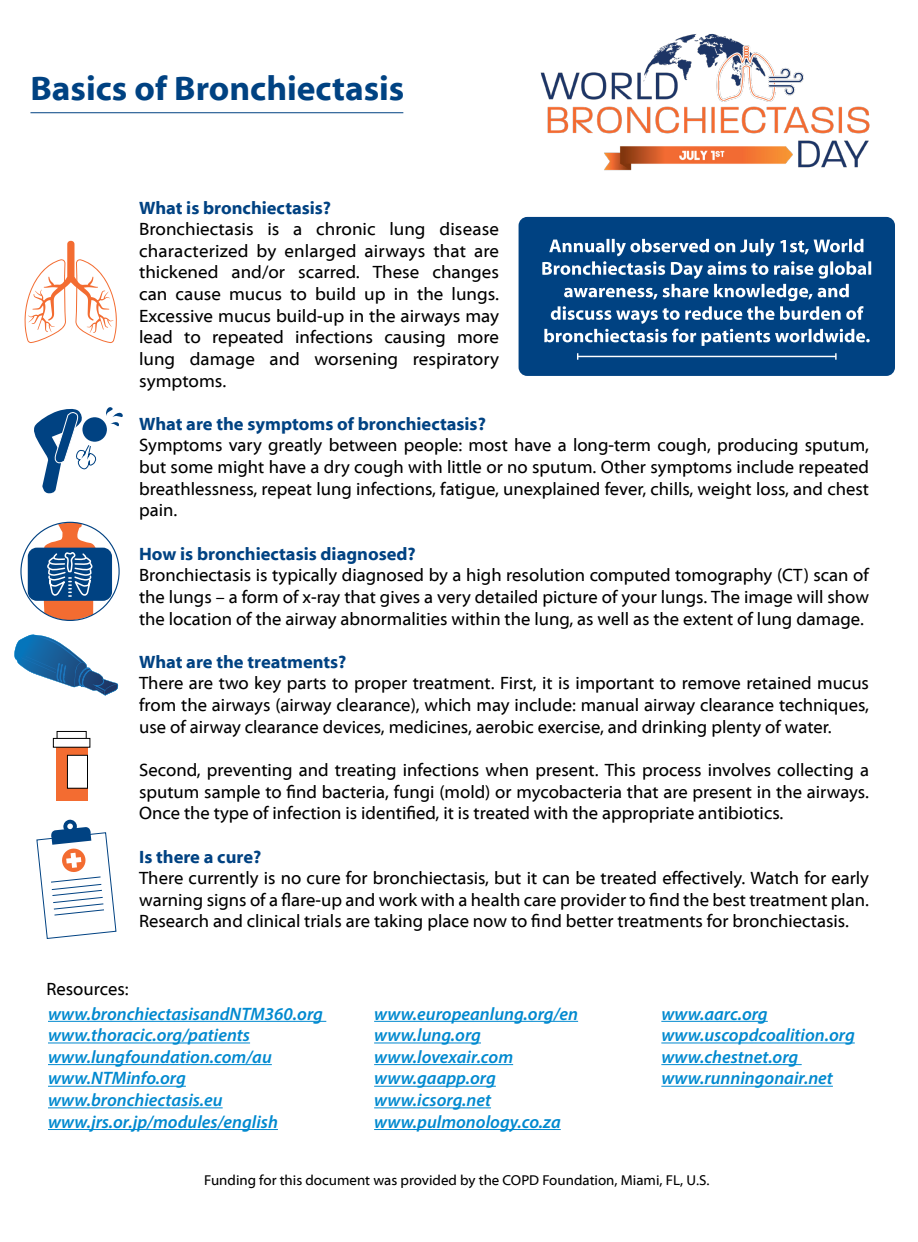
<style>
.page{position:relative;width:918px;height:1242px;background:#fff}
.page>*{position:absolute;margin:0;border:0;box-sizing:border-box;transform-origin:0 0}
.t1{font:700 34.65px "Myriad Web Pro";color:#004282}
.t2{font:18px/21.6px "Myriad Web Pro";color:#000;text-align:justify}
.t3{font:italic 600 18px/21.6px "Myriad Pro";color:#0089cf}
.t4{font:700 18px "Myriad Web Pro";color:#004282}
.t5{font:14.4px "Myriad Web Pro";color:#000}
</style>
<div class="page">
<svg style="left:24px;top:241px;width:93px;height:102px"></svg>
<div style="left:82px;top:417px;width:25px;height:25px;background:#004282;border-radius:50%"></div>
<svg style="left:105px;top:407px;width:18px;height:20px"></svg>
<svg style="left:34px;top:408px;width:64px;height:85px"></svg>
<div style="left:56px;top:746px;width:32px;height:55px;background:#f36c31"></div>
<svg style="left:59px;top:737px;width:26px;height:1px"></svg>
<div style="left:57px;top:731px;width:30px;height:10px;border:1px solid #000"></div>
<div style="left:53px;top:738px;width:37px;height:9px;background:#fff"></div>
<div style="left:53px;top:738px;width:37px;height:10px;border:1px solid #000"></div>
<div style="left:67px;top:755px;width:20px;height:33px;background:#fff"></div>
<div style="left:67px;top:755px;width:21px;height:34px;border:1px solid #000"></div>
<div style="left:28px;top:548px;width:84px;height:53px;background:#004282;border-radius:9px"></div>
<svg style="left:43px;top:522px;width:54px;height:98px"></svg>
<hr style="left:30px;top:112px;width:373px;height:1px;background:#004282">
<svg style="left:63px;top:819px;width:14px;height:15px"></svg>
<svg style="left:37px;top:823px;width:79px;height:116px"></svg>
<div style="left:519px;top:217px;width:376px;height:159px;background:#004282;border-radius:9px"></div>
<svg style="left:542px;top:239px;width:329px;height:107px"></svg>
<hr style="left:578px;top:356px;width:258px;height:1px;background:#fff">
<svg style="left:835px;top:353px;width:2px;height:7px"></svg>
<hr style="left:48px;top:1021px;width:278px;height:1px;background:#0089cf">
<hr style="left:48px;top:1043px;width:202px;height:1px;background:#0089cf">
<hr style="left:48px;top:1064px;width:224px;height:1px;background:#0089cf">
<hr style="left:48px;top:1086px;width:138px;height:1px;background:#0089cf">
<hr style="left:48px;top:1107px;width:175px;height:1px;background:#0089cf">
<hr style="left:48px;top:1129px;width:230px;height:1px;background:#0089cf">
<hr style="left:374px;top:1021px;width:204px;height:1px;background:#0089cf">
<hr style="left:374px;top:1043px;width:107px;height:1px;background:#0089cf">
<hr style="left:374px;top:1064px;width:139px;height:1px;background:#0089cf">
<hr style="left:374px;top:1086px;width:122px;height:1px;background:#0089cf">
<hr style="left:374px;top:1107px;width:117px;height:1px;background:#0089cf">
<hr style="left:374px;top:1129px;width:187px;height:1px;background:#0089cf">
<hr style="left:661px;top:1021px;width:107px;height:1px;background:#0089cf">
<hr style="left:661px;top:1043px;width:194px;height:1px;background:#0089cf">
<hr style="left:661px;top:1064px;width:141px;height:1px;background:#0089cf">
<hr style="left:661px;top:1086px;width:172px;height:1px;background:#0089cf">
<svg style="left:14px;top:634px;width:104px;height:62px"></svg>
<img style="left:540px;top:33px;width:330px;height:138px">
<h1 class="t1" style="left:30px;top:70px;width:375px">Basics of Bronchiectasis</h1>
<p class="t4" style="left:139px;top:198px;width:194px">What is bronchiectasis?</p>
<p class="t2" style="left:139px;top:219px;width:361px">Bronchiectasis is a chronic lung disease characterized by enlarged airways that are thickened and/or scarred. These changes can cause mucus to build up in the lungs.<br>Excessive mucus build-up in the airways may lead to repeated infections causing more lung damage and worsening respiratory symptoms.</p>
<p class="t4" style="left:139px;top:414px;width:348px">What are the symptoms of bronchiectasis?</p>
<p class="t2" style="left:139px;top:435px;width:731px">Symptoms vary greatly between people: most have a long-term cough, producing sputum, but some might have a dry cough with little or no sputum. Other symptoms include repeated breathlessness, repeat lung infections, fatigue, unexplained fever, chills, weight loss, and chest pain.</p>
<p class="t4" style="left:139px;top:544px;width:278px">How is bronchiectasis diagnosed?</p>
<p class="t2" style="left:139px;top:565px;width:731px">Bronchiectasis is typically diagnosed by a high resolution computed tomography (CT) scan of the lungs – a form of x-ray that gives a very detailed picture of your lungs. The image will show the location of the airway abnormalities within the lung, as well as the extent of lung damage.</p>
<p class="t4" style="left:139px;top:652px;width:209px">What are the treatments?</p>
<p class="t2" style="left:139px;top:673px;width:731px">There are two key parts to proper treatment. First, it is important to remove retained mucus from the airways (airway clearance), which may include: manual airway clearance techniques, use of airway clearance devices, medicines, aerobic exercise, and drinking plenty of water.</p>
<p class="t2" style="left:139px;top:760px;width:731px">Second, preventing and treating infections when present. This process involves collecting a sputum sample to find bacteria, fungi (mold) or mycobacteria that are present in the airways.<br>Once the type of infection is identified, it is treated with the appropriate antibiotics.</p>
<p class="t4" style="left:139px;top:847px;width:124px">Is there a cure?</p>
<p class="t2" style="left:139px;top:868px;width:731px">There currently is no cure for bronchiectasis, but it can be treated effectively. Watch for early warning signs of a flare-up and work with a health care provider to find the best treatment plan.<br>Research and clinical trials are taking place now to find better treatments for bronchiectasis.</p>
<p class="t2" style="left:46px;top:979px;width:84px">Resources:</p>
<p class="t3" style="left:48px;top:1002px;width:277px">www.bronchiectasisandNTM360.org www.thoracic.org/patients www.lungfoundation.com/au www.NTMinfo.org www.bronchiectasis.eu www.jrs.or.jp/modules/english</p>
<p class="t3" style="left:374px;top:1002px;width:205px">www.europeanlung.org/en www.lung.org www.lovexair.com www.gaapp.org www.icsorg.net www.pulmonology.co.za</p>
<p class="t3" style="left:661px;top:1002px;width:195px">www.aarc.org www.uscopdcoalition.org www.chestnet.org www.runningonair.net</p>
<p class="t5" style="left:204px;top:1172px;width:507px">Funding for this document was provided by the COPD Foundation, Miami, FL, U.S.</p>
</div>
